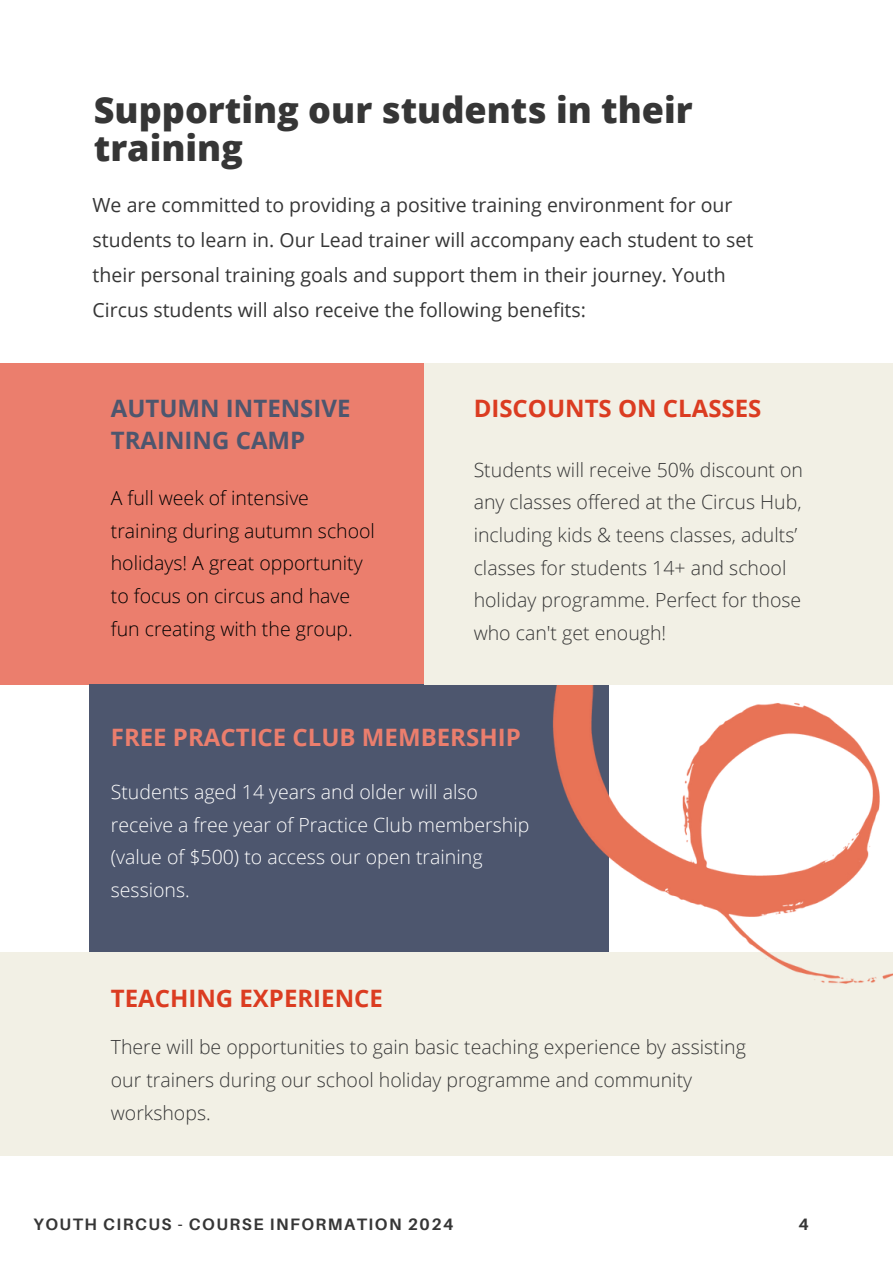
<style>
.page{position:relative;width:893px;height:1264px;background:#fff}
.page>*{position:absolute;margin:0;border:0;box-sizing:border-box;transform-origin:0 0}
.t1{font:800 36px/38.2px "Open Sans";color:#363636}
.t2{font:700 24px "Open Sans";color:#db3c21}
.t3{font:700 24px/32.7px "Open Sans";color:#4d566e}
.t4{font:700 24px "Open Sans";color:#eb7e6d}
.t5{font:300 19.5px/32.7px "Open Sans";color:#363636}
.t6{font:19.5px/34.8px "Open Sans";color:#363636}
.t7{font:300 19.5px/32.7px "Open Sans";color:#fff}
.t8{font:300 19.5px/32.7px "Open Sans";color:#000}
.t9{font:700 16.5px "Aileron";letter-spacing:.09em;color:#363636}
</style>
<div class="page">
<div style="left:0;top:363px;width:424px;height:321px;background:#eb7e6d"></div>
<div style="left:0;top:951px;width:892px;height:204px;background:#f2f0e5"></div>
<div style="left:89px;top:684px;width:520px;height:267px;background:#4d566e"></div>
<img style="left:519px;top:684px;width:373px;height:300px">
<div style="left:424px;top:363px;width:468px;height:321px;background:#f2f0e5"></div>
<h3 class="t1" style="left:94px;top:90px;width:600px">Supporting our students in their training</h3>
<h2 class="t6" style="left:93px;top:187px;width:662px">We are committed to providing a positive training environment for our students to learn in. Our Lead trainer will accompany each student to set their personal training goals and support them in their journey. Youth Circus students will also receive the following benefits:</h2>
<h3 class="t3" style="left:111px;top:391px;width:241px">AUTUMN INTENSIVE<br>TRAINING CAMP</h3>
<h3 class="t8" style="left:111px;top:481px;width:266px">A full week of intensive training during autumn school holidays! A great opportunity to focus on circus and have fun creating with the group.</h3>
<h3 class="t2" style="left:473px;top:391px;width:289px">DISCOUNTS ON CLASSES</h3>
<h2 class="t5" style="left:473px;top:453px;width:331px">Students will receive 50% discount on any classes offered at the Circus Hub, including kids &amp; teens classes, adults’ classes for students 14+ and school holiday programme. Perfect for those who can't get enough!</h2>
<p class="t4" style="left:111px;top:720px;width:411px">FREE PRACTICE CLUB MEMBERSHIP</p>
<h3 class="t7" style="left:111px;top:775px;width:420px">Students aged 14 years and older will also receive a free year of Practice Club membership (value of $500) to access our open training sessions.</h3>
<h2 class="t2" style="left:111px;top:981px;width:273px">TEACHING EXPERIENCE</h2>
<h2 class="t5" style="left:111px;top:1030px;width:636px">There will be opportunities to gain basic teaching experience by assisting our trainers during our school holiday programme and community workshops.</h2>
<p class="t9" style="left:34px;top:1213px;width:421px">YOUTH CIRCUS - COURSE INFORMATION 2024</p>
<p class="t9" style="left:798px;top:1214px;width:12px">4</p>
</div>
